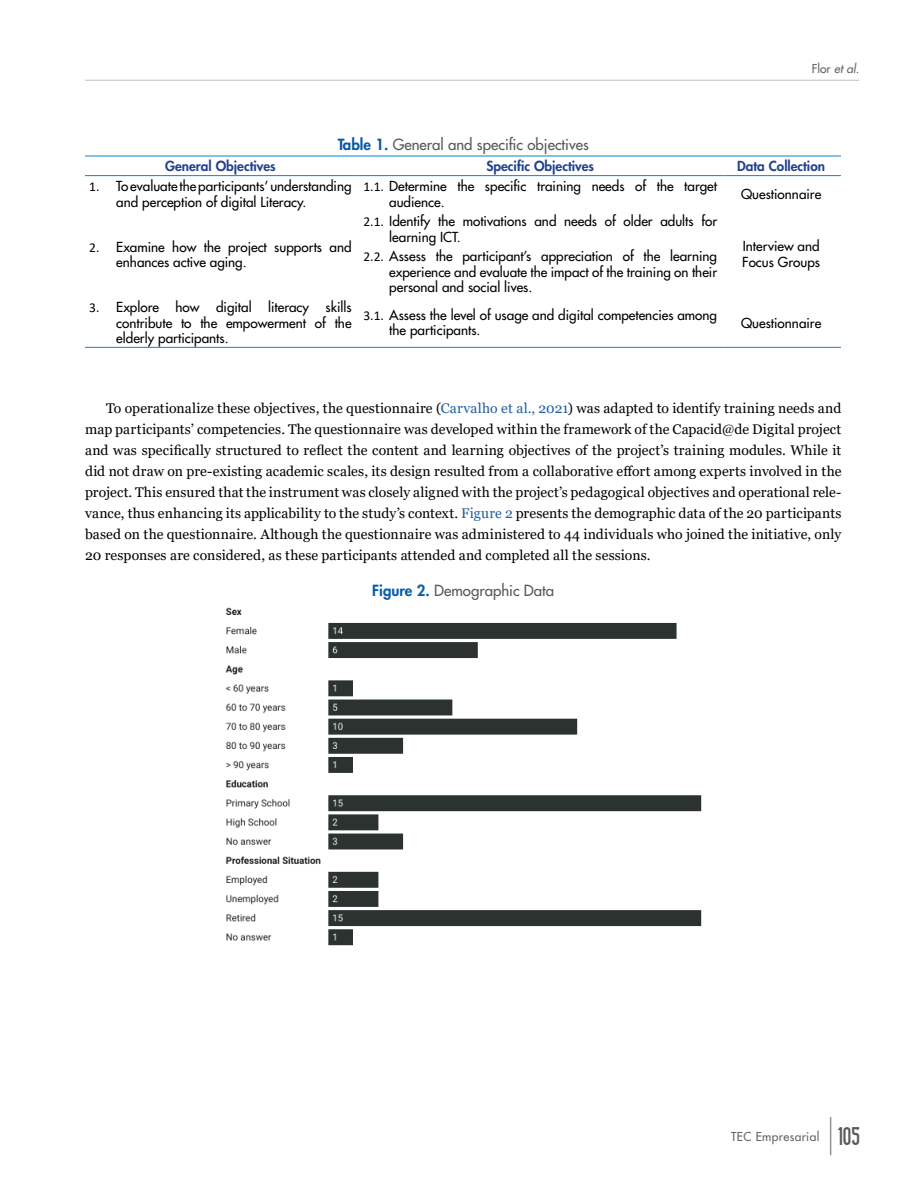
<style>
.page{position:relative;width:918px;height:1188px;background:#fff}
.page>*{position:absolute;margin:0;border:0;box-sizing:border-box;transform-origin:0 0}
.t1{font:500 15px "Futura Std";color:#58595b}
.t2{font:13.95px/21px "Georgia";letter-spacing:.005em;color:#000;text-align:justify}
.t3{font:500 13.5px/15.6px "Futura Std";color:#000}
.t4{font:800 13.5px "Futura Std";color:#25428d}
.t5{font:500 12px "Futura Std";letter-spacing:.03em;color:#636466}
.t6{font:italic 500 12px "Futura Std";color:#636466}
.s1{font-weight:800;color:#0a58a4}
.s2{font-style:normal}
.s3{font-family:"Calibri";font-weight:400}
.s4{color:#215e9e}
.s5{font-weight:800;color:#075da7}
.s6{font-family:"Adidas 14";font-weight:400;font-size:25.5px;color:#58595b}
</style>
<div class="page">
<hr style="left:830px;top:1117px;width:1px;height:38px;background:#939598">
<hr style="left:85px;top:80px;width:774px;height:1px;background:#bcbec0">
<hr style="left:85px;top:156px;width:274px;height:1px;background:#0089cf">
<hr style="left:359px;top:156px;width:366px;height:1px;background:#0089cf">
<hr style="left:725px;top:156px;width:116px;height:1px;background:#0089cf">
<hr style="left:85px;top:175px;width:274px;height:1px;background:#0089cf">
<hr style="left:359px;top:175px;width:366px;height:1px;background:#0089cf">
<hr style="left:725px;top:175px;width:116px;height:1px;background:#0089cf">
<hr style="left:85px;top:347px;width:274px;height:1px;background:#0089cf">
<hr style="left:359px;top:347px;width:366px;height:1px;background:#0089cf">
<hr style="left:725px;top:347px;width:116px;height:1px;background:#0089cf">
<img style="left:225px;top:607px;width:476px;height:339px">
<p class="t1" style="left:338px;top:135px;width:253px"><span class="s1">Table 1.</span> General and specific objectives</p>
<p class="t6" style="left:812px;top:61px;width:49px"><span class="s2">Flor</span> et al.</p>
<p class="t4" style="left:165px;top:158px;width:112px">General Objectives</p>
<p class="t4" style="left:486px;top:158px;width:109px">Specific Objectives</p>
<p class="t4" style="left:737px;top:158px;width:89px">Data Collection</p>
<p class="t3" style="left:116px;top:178px;width:237px;text-indent:-27px"><span class="s3">1.</span> To evaluate the participants’ understanding and perception of digital Literacy.</p>
<p class="t3" style="left:389px;top:178px;width:329px;text-indent:-26px"><span class="s3">1.1.</span> Determine the specific training needs of the target audience.</p>
<p class="t3" style="left:741px;top:186px;width:82px">Questionnaire</p>
<p class="t3" style="left:116px;top:239px;width:237px;text-indent:-27px"><span class="s3">2.</span> Examine how the project supports and enhances active aging.</p>
<p class="t3" style="left:389px;top:213px;width:329px;text-indent:-26px"><span class="s3">2.1.</span> Identify the motivations and needs of older adults for learning ICT.</p>
<p class="t3" style="left:742px;top:238px;width:79px;line-height:16.2px">Interview and<br>Focus Groups</p>
<p class="t3" style="left:389px;top:249px;width:329px;text-align:justify;text-indent:-26px"><span class="s3">2.2.</span> Assess the participant’s appreciation of the learning experience and evaluate the impact of the training on their personal and social lives.</p>
<p class="t3" style="left:116px;top:299px;width:237px;text-align:justify;text-indent:-27px"><span class="s3">3.</span> Explore how digital literacy skills contribute to the empowerment of the elderly participants.</p>
<p class="t3" style="left:389px;top:307px;width:329px;text-indent:-26px"><span class="s3">3.1.</span> Assess the level of usage and digital competencies among the participants.</p>
<p class="t3" style="left:741px;top:315px;width:82px">Questionnaire</p>
<p class="t2" style="left:85px;top:398px;width:758px;text-indent:21px">To operationalize these objectives, the questionnaire (<span class="s4">Carvalho et al., 2021</span>) was adapted to identify training needs and map participants’ competencies. The questionnaire was developed within the framework of the Capacid@de Digital project and was specifically structured to reflect the content and learning objectives of the project’s training modules. While it did not draw on pre-existing academic scales, its design resulted from a collaborative effort among experts involved in the project. This ensured that the instrument was closely aligned with the project’s pedagogical objectives and operational rele&shy;vance, thus enhancing its applicability to the study’s context. <span class="s4">Figure 2</span> presents the demographic data of the 20 participants based on the questionnaire. Although the questionnaire was administered to 44 individuals who joined the initiative, only 20 responses are considered, as these participants attended and completed all the sessions.</p>
<p class="t1" style="left:372px;top:581px;width:183px"><span class="s5">Figure 2.</span> Demographic Data</p>
<p class="t5" style="left:731px;top:1129px;width:130px">TEC Empresarial <span class="s6">105</span></p>
</div>
